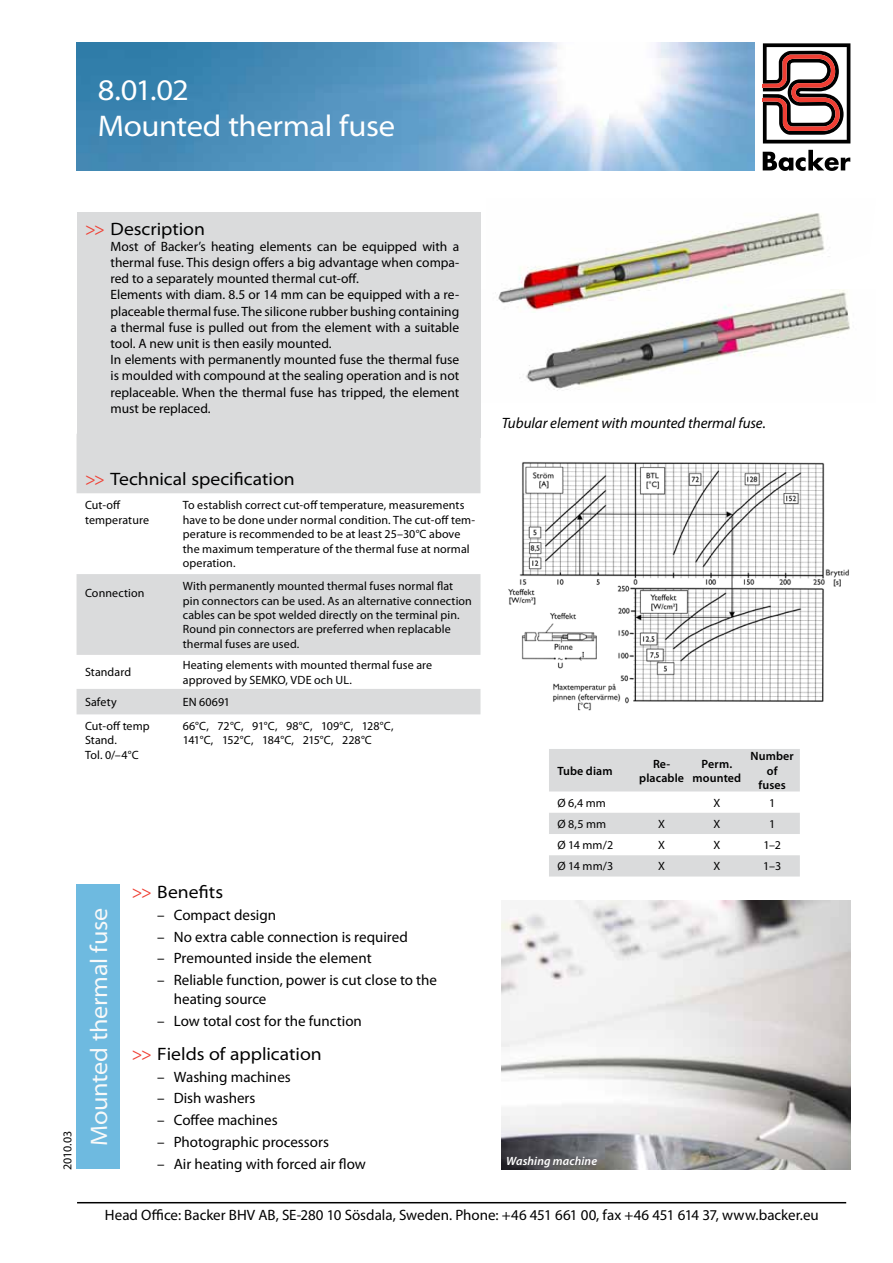
<style>
.page{position:relative;width:893px;height:1263px;background:#fff}
.page>*{position:absolute;margin:0;border:0;box-sizing:border-box;transform-origin:0 0}
.t1{font:semi-expanded 30px/36px "Myriad Pro";letter-spacing:-.015em;color:#fff}
.t2{font:semi-expanded 24px "Myriad Pro";letter-spacing:-.01em;color:#f8f9f9}
.t3{font:semi-expanded 18px "Myriad Pro";color:#000}
.t4{font:15px/18.8px "Myriad Pro";color:#000}
.t5{font:italic 15px "Myriad Pro";color:#000}
.t6{font:13.5px/16.2px "Myriad Pro";color:#000}
.t7{font:12px/14.4px "Myriad Pro";letter-spacing:.01em;color:#000}
.t8{font:12px/14.4px "Myriad Pro";letter-spacing:-.025em;color:#000}
.t9{font:600 12px/14.4px "Myriad Pro";letter-spacing:.01em;color:#000;text-align:center}
.t10{font:italic 600 12px "Myriad Pro";letter-spacing:.01em;color:#fff}
.s1{color:#ef4135}
</style>
<div class="page">
<hr style="left:77px;top:1202px;width:769px;height:1px;background:#000">
<img style="left:77px;top:43px;width:677px;height:127px">
<svg style="left:763px;top:150px;width:87px;height:21px"></svg>
<svg style="left:763px;top:43px;width:87px;height:100px"></svg>
<img style="left:502px;top:900px;width:348px;height:269px">
<img style="left:480px;top:289px;width:370px;height:113px">
<svg style="left:77px;top:438px;width:403px;height:276px;fill:#dadbdc"></svg>
<svg style="left:549px;top:749px;width:251px;height:127px"></svg>
<div style="left:77px;top:213px;width:403px;height:225px;background:#dadbdc"></div>
<div style="left:77px;top:884px;width:43px;height:285px;background:#6ebae0"></div>
<img style="left:486px;top:213px;width:364px;height:100px">
<img style="left:508px;top:462px;width:341px;height:249px">
<h1 class="t1" style="left:98px;top:72px;width:299px">8.01.02<br>Mounted thermal fuse</h1>
<h3 class="t3" style="left:85px;top:219px;width:122px"><span class="s1">&gt;&gt;</span> Description</h3>
<p class="t6" style="left:111px;top:238px;width:350px">Most of Backer’s heating elements can be equipped with a thermal fuse. This design offers a big advantage when compa&shy;red to a separately mounted thermal cut-off.<br>Elements with diam. 8.5 or 14 mm can be equipped with a re&shy;placeable thermal fuse. The silicone rubber bushing containing a thermal fuse is pulled out from the element with a suitable tool. A new unit is then easily mounted.<br>In elements with permanently mounted fuse the thermal fuse is moulded with compound at the sealing operation and is not replaceable. When the thermal fuse has tripped, the element must be replaced.</p>
<p class="t5" style="left:502px;top:414px;width:266px">Tubular element with mounted thermal fuse.</p>
<h3 class="t3" style="left:85px;top:469px;width:211px"><span class="s1">&gt;&gt;</span> Technical specification</h3>
<p class="t7" style="left:85px;top:498px;width:65px">Cut-off temperature</p>
<p class="t7" style="left:183px;top:498px;width:294px">To establish correct cut-off temperature, measurements have to be done under normal condition. The cut-off tem&shy;perature is recommended to be at least 25–30°C above the maximum temperature of the thermal fuse at normal operation.</p>
<p class="t7" style="left:85px;top:586px;width:61px">Connection</p>
<p class="t7" style="left:183px;top:579px;width:291px">With permanently mounted thermal fuses normal flat pin connectors can be used. As an alternative connection cables can be spot welded directly on the terminal pin.<br>Round pin connectors are preferred when replacable thermal fuses are used.</p>
<p class="t7" style="left:85px;top:665px;width:48px">Standard</p>
<p class="t7" style="left:183px;top:658px;width:251px">Heating elements with mounted thermal fuse are approved by SEMKO, VDE och UL.</p>
<p class="t7" style="left:85px;top:695px;width:33px">Safety</p>
<p class="t7" style="left:183px;top:695px;width:49px">EN 60691</p>
<p class="t7" style="left:85px;top:719px;width:66px">Cut-off temp<br>Stand.<br>Tol. 0/–4°C</p>
<p class="t8" style="left:183px;top:719px;width:212px">66°C, 72°C, 91°C, 98°C, 109°C, 128°C,<br>141°C, 152°C, 184°C, 215°C, 228°C</p>
<p class="t7" style="left:60px;top:1170px;width:40px;rotate:-90deg">2010.03</p>
<h2 class="t2" style="left:86px;top:1146px;width:240px;rotate:-90deg">Mounted thermal fuse</h2>
<h3 class="t3" style="left:132px;top:882px;width:93px"><span class="s1">&gt;&gt;</span> Benefits</h3>
<p class="t4" style="left:157px;top:905px;width:120px">– Compact design</p>
<p class="t4" style="left:157px;top:927px;width:252px">– No extra cable connection is required</p>
<p class="t4" style="left:157px;top:949px;width:216px">– Premounted inside the element</p>
<p class="t4" style="left:174px;top:970px;width:265px;text-indent:-16px">– Reliable function, power is cut close to the heating source</p>
<p class="t4" style="left:157px;top:1011px;width:206px">– Low total cost for the function</p>
<h3 class="t3" style="left:132px;top:1044px;width:191px"><span class="s1">&gt;&gt;</span> Fields of application</h3>
<p class="t4" style="left:157px;top:1067px;width:135px">– Washing machines</p>
<p class="t4" style="left:157px;top:1089px;width:100px">– Dish washers</p>
<p class="t4" style="left:157px;top:1110px;width:122px">– Coffee machines</p>
<p class="t4" style="left:157px;top:1132px;width:173px">– Photographic processors</p>
<p class="t4" style="left:157px;top:1154px;width:210px">– Air heating with forced air flow</p>
<p class="t9" style="left:557px;top:763px;width:57px">Tube diam</p>
<p class="t9" style="left:639px;top:756px;width:46px">Re&shy;placable</p>
<p class="t9" style="left:693px;top:756px;width:50px">Perm. mounted</p>
<p class="t9" style="left:750px;top:749px;width:45px">Number of<br>fuses</p>
<p class="t7" style="left:557px;top:795px;width:50px">Ø 6,4 mm</p>
<p class="t7" style="left:713px;top:795px;width:8px">X</p>
<p class="t7" style="left:769px;top:795px;width:8px">1</p>
<p class="t7" style="left:557px;top:816px;width:50px">Ø 8,5 mm</p>
<p class="t7" style="left:658px;top:816px;width:8px">X</p>
<p class="t7" style="left:713px;top:816px;width:8px">X</p>
<p class="t7" style="left:769px;top:816px;width:8px">1</p>
<p class="t7" style="left:557px;top:838px;width:57px">Ø 14 mm/2</p>
<p class="t7" style="left:658px;top:838px;width:8px">X</p>
<p class="t7" style="left:713px;top:838px;width:8px">X</p>
<p class="t7" style="left:763px;top:838px;width:19px">1–2</p>
<p class="t7" style="left:557px;top:859px;width:57px">Ø 14 mm/3</p>
<p class="t7" style="left:658px;top:859px;width:8px">X</p>
<p class="t7" style="left:713px;top:859px;width:8px">X</p>
<p class="t7" style="left:763px;top:859px;width:19px">1–3</p>
<p class="t10" style="left:506px;top:1153px;width:93px">Washing machine</p>
<p class="t4" style="left:105px;top:1205px;width:715px">Head Office: Backer BHV AB, SE-280 10 Sösdala, Sweden. Phone: +46 451 661 00, fax +46 451 614 37, www.backer.eu</p>
</div>
